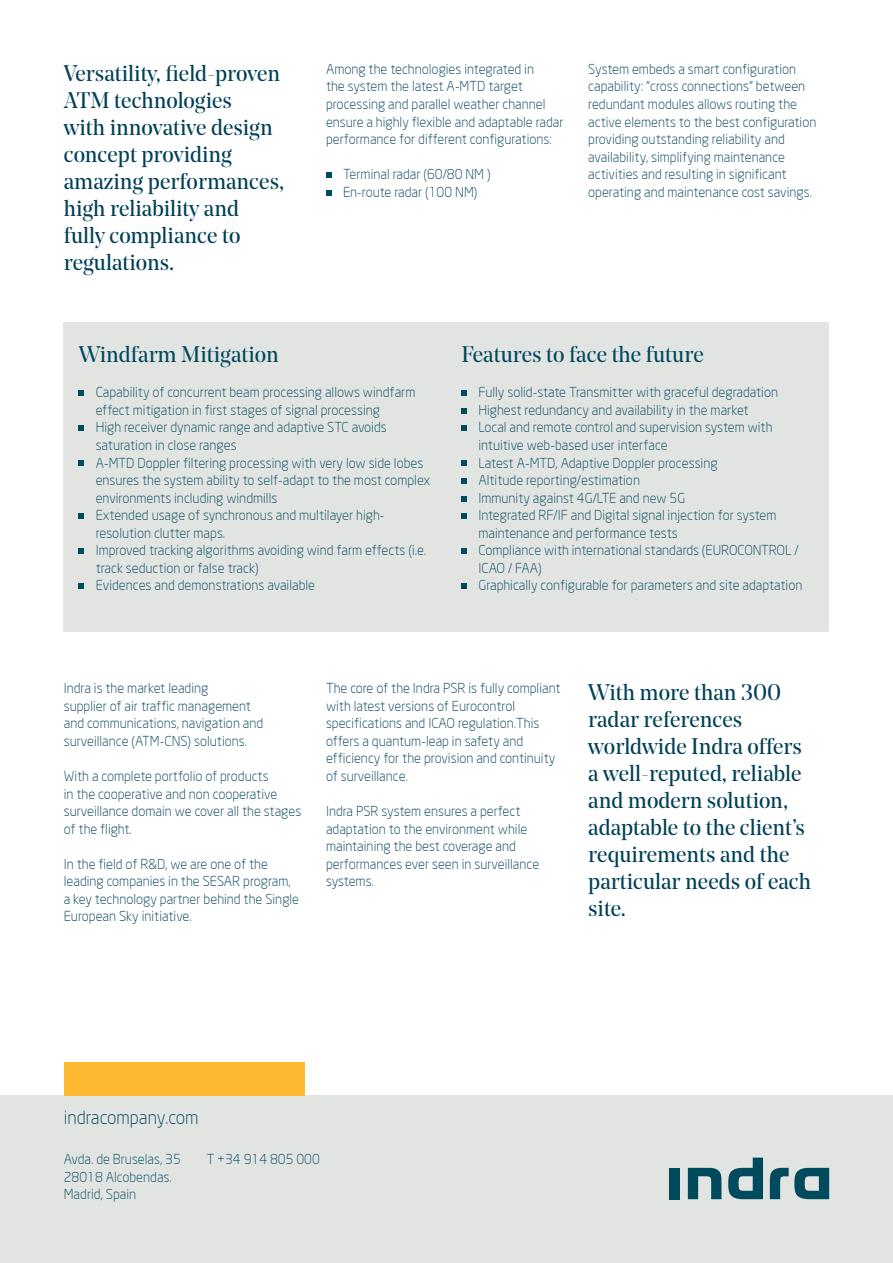
<style>
.page{position:relative;width:893px;height:1263px;background:#fff}
.page>*{position:absolute;margin:0;border:0;box-sizing:border-box;transform-origin:0 0}
.t1{font:22.5px/27px "Noe Display";color:#004057}
.t2{font:22.5px "Noe Display";color:#004a5d}
.t3{font:300 18px "Neo Sans";color:#004a5d}
.t4{font:300 13.5px/17.5px "Neo Sans";color:#004057}
.t5{font:300 13.5px/17.5px "Neo Sans";color:#004a5d}
</style>
<div class="page">
<div style="left:0;top:1096px;width:893px;height:167px;background:#e2e4e2"></div>
<div style="left:64px;top:1062px;width:241px;height:34px;background:#fdb931"></div>
<div style="left:670px;top:1168px;width:10px;height:31px;background:#004a5d"></div>
<svg style="left:688px;top:1168px;width:33px;height:31px"></svg>
<svg style="left:728px;top:1157px;width:35px;height:42px"></svg>
<svg style="left:770px;top:1168px;width:59px;height:31px"></svg>
<svg style="left:326px;top:172px;width:5px;height:6px"></svg>
<svg style="left:326px;top:190px;width:5px;height:5px"></svg>
<div style="left:64px;top:322px;width:765px;height:309px;background:#e2e4e2"></div>
<svg style="left:79px;top:391px;width:5px;height:5px"></svg>
<svg style="left:79px;top:426px;width:5px;height:5px"></svg>
<svg style="left:79px;top:461px;width:5px;height:5px"></svg>
<svg style="left:79px;top:513px;width:5px;height:6px"></svg>
<svg style="left:79px;top:549px;width:5px;height:5px"></svg>
<svg style="left:79px;top:584px;width:5px;height:5px"></svg>
<svg style="left:461px;top:391px;width:6px;height:5px"></svg>
<svg style="left:461px;top:408px;width:6px;height:5px"></svg>
<svg style="left:461px;top:426px;width:6px;height:5px"></svg>
<svg style="left:461px;top:461px;width:6px;height:5px"></svg>
<svg style="left:461px;top:478px;width:6px;height:6px"></svg>
<svg style="left:461px;top:496px;width:6px;height:5px"></svg>
<svg style="left:461px;top:513px;width:6px;height:6px"></svg>
<svg style="left:461px;top:549px;width:6px;height:5px"></svg>
<svg style="left:461px;top:584px;width:6px;height:5px"></svg>
<h1 class="t1" style="left:64px;top:59px;width:222px">Versatility, field-proven<br>ATM technologies<br>with innovative design concept providing amazing performances, high reliability and fully compliance to regulations.</h1>
<p class="t4" style="left:326px;top:60px;width:239px">Among the technologies integrated in<br>the system the latest A-MTD target processing and parallel weather channel ensure a highly flexible and adaptable radar performance for different configurations:</p>
<p class="t4" style="left:343px;top:165px;width:149px">Terminal radar (60/80 NM )<br>En-route radar (100 NM)</p>
<p class="t4" style="left:588px;top:60px;width:230px">System embeds a smart configuration capability: “cross connections” between redundant modules allows routing the active elements to the best configuration providing outstanding reliability and availability, simplifying maintenance activities and resulting in significant operating and maintenance cost savings.</p>
<h1 class="t2" style="left:79px;top:340px;width:202px">Windfarm Mitigation</h1>
<p class="t5" style="left:96px;top:383px;width:336px">Capability of concurrent beam processing allows windfarm effect mitigation in first stages of signal processing<br>High receiver dynamic range and adaptive STC avoids saturation in close ranges<br>A-MTD Doppler filtering processing with very low side lobes ensures the system ability to self-adapt to the most complex environments including windmills<br>Extended usage of synchronous and multilayer high&shy;resolution clutter maps.<br>Improved tracking algorithms avoiding wind farm effects (i.e. track seduction or false track)<br>Evidences and demonstrations available</p>
<h1 class="t2" style="left:461px;top:340px;width:244px">Features to face the future</h1>
<p class="t5" style="left:478px;top:383px;width:325px">Fully solid-state Transmitter with graceful degradation Highest redundancy and availability in the market<br>Local and remote control and supervision system with intuitive web-based user interface<br>Latest A-MTD, Adaptive Doppler processing<br>Altitude reporting/estimation<br>Immunity against 4G/LTE and new 5G<br>Integrated RF/IF and Digital signal injection for system maintenance and performance tests<br>Compliance with international standards (EUROCONTROL / ICAO / FAA)<br>Graphically configurable for parameters and site adaptation</p>
<p class="t4" style="left:64px;top:679px;width:201px">Indra is the market leading<br>supplier of air traffic management and communications, navigation and surveillance (ATM-CNS) solutions.</p>
<p class="t4" style="left:64px;top:767px;width:239px">With a complete portfolio of products<br>in the cooperative and non cooperative surveillance domain we cover all the stages of the flight.</p>
<p class="t4" style="left:64px;top:855px;width:237px">In the field of R&amp;D, we are one of the leading companies in the SESAR program, a key technology partner behind the Single European Sky initiative.</p>
<p class="t4" style="left:326px;top:679px;width:236px">The core of the Indra PSR is fully compliant with latest versions of Eurocontrol specifications and ICAO regulation.This offers a quantum-leap in safety and efficiency for the provision and continuity of surveillance.</p>
<p class="t4" style="left:326px;top:802px;width:215px">Indra PSR system ensures a perfect adaptation to the environment while maintaining the best coverage and performances ever seen in surveillance systems.</p>
<h1 class="t1" style="left:588px;top:678px;width:224px">With more than 300 radar references worldwide Indra offers a well-reputed, reliable and modern solution, adaptable to the client’s requirements and the particular needs of each site.</h1>
<h2 class="t3" style="left:64px;top:1106px;width:136px">indracompany.com</h2>
<p class="t5" style="left:64px;top:1150px;width:119px">Avda. de Bruselas, 35<br>28018 Alcobendas.<br>Madrid, Spain</p>
<p class="t5" style="left:207px;top:1150px;width:115px">T +34 914 805 000</p>
</div>
